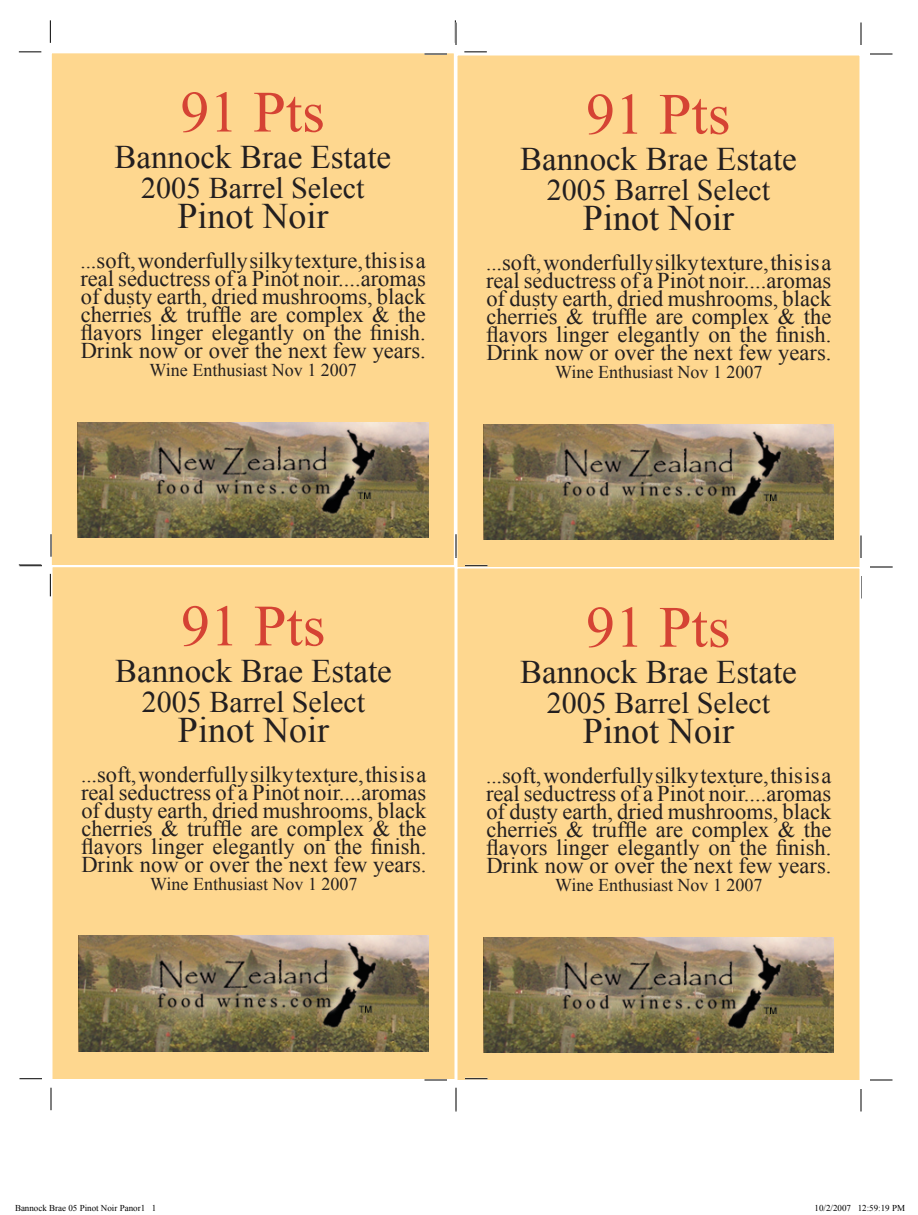
<style>
.page{position:relative;width:918px;height:1215px;background:#fff}
.page>*{position:absolute;margin:0;border:0;box-sizing:border-box;transform-origin:0 0}
.t1{font:58.5px "Times New Roman";color:#d54334}
.t2{font:36px "Times New Roman";color:#231f20}
.t3{font:33px "Times New Roman";color:#231f20}
.t4{font:30px "Times New Roman";color:#231f20}
.t5{font:22.5px/18px "Times New Roman";color:#231f20;text-align:justify}
.t6{font:18px "Times New Roman";color:#231f20}
.t7{font:9px "Times New Roman";color:#000}
.s1{font-size:21px}
</style>
<div class="page">
<div style="left:51px;top:53px;width:403px;height:512px;background:#fed78f"></div>
<div style="left:78px;top:80px;width:350px;height:63px;background:#fed78f"></div>
<div style="left:79px;top:238px;width:349px;height:157px;background:#fed78f"></div>
<img style="left:77px;top:422px;width:351px;height:116px">
<svg style="left:19px;top:52px;width:22px;height:1px"></svg>
<svg style="left:464px;top:52px;width:23px;height:1px"></svg>
<svg style="left:50px;top:20px;width:1px;height:23px"></svg>
<svg style="left:50px;top:574px;width:1px;height:22px"></svg>
<div style="left:457px;top:55px;width:404px;height:512px;background:#fed78f"></div>
<div style="left:484px;top:82px;width:349px;height:63px;background:#fed78f"></div>
<div style="left:485px;top:240px;width:349px;height:157px;background:#fed78f"></div>
<img style="left:483px;top:424px;width:351px;height:116px">
<hr style="left:424px;top:53px;width:23px;height:2px;background:#fff">
<svg style="left:424px;top:54px;width:23px;height:1px"></svg>
<svg style="left:870px;top:54px;width:22px;height:1px"></svg>
<svg style="left:455px;top:20px;width:2px;height:25px"></svg>
<svg style="left:861px;top:22px;width:1px;height:23px"></svg>
<svg style="left:861px;top:576px;width:1px;height:22px"></svg>
<div style="left:457px;top:568px;width:403px;height:512px;background:#fed78f"></div>
<div style="left:484px;top:595px;width:349px;height:63px;background:#fed78f"></div>
<div style="left:485px;top:753px;width:349px;height:157px;background:#fed78f"></div>
<img style="left:483px;top:937px;width:351px;height:116px">
<hr style="left:860px;top:536px;width:2px;height:22px;background:#fff">
<svg style="left:870px;top:567px;width:22px;height:1px"></svg>
<svg style="left:424px;top:1080px;width:23px;height:1px"></svg>
<svg style="left:870px;top:1080px;width:22px;height:1px"></svg>
<svg style="left:861px;top:536px;width:1px;height:22px"></svg>
<svg style="left:861px;top:1089px;width:1px;height:23px"></svg>
<div style="left:52px;top:567px;width:403px;height:512px;background:#fed78f"></div>
<div style="left:79px;top:593px;width:349px;height:64px;background:#fed78f"></div>
<div style="left:80px;top:751px;width:349px;height:157px;background:#fed78f"></div>
<img style="left:78px;top:936px;width:351px;height:116px">
<hr style="left:465px;top:565px;width:23px;height:2px;background:#fff">
<hr style="left:465px;top:1078px;width:23px;height:2px;background:#fff">
<svg style="left:19px;top:565px;width:23px;height:1px"></svg>
<svg style="left:464px;top:565px;width:24px;height:1px"></svg>
<svg style="left:20px;top:1078px;width:22px;height:1px"></svg>
<svg style="left:465px;top:1078px;width:23px;height:1px"></svg>
<svg style="left:51px;top:534px;width:1px;height:23px"></svg>
<svg style="left:51px;top:1088px;width:1px;height:22px"></svg>
<svg style="left:456px;top:534px;width:1px;height:24px"></svg>
<svg style="left:456px;top:1088px;width:1px;height:24px"></svg>
<p class="t1" style="left:180px;top:73px;width:146px">91 Pts</p>
<p class="t3" style="left:114px;top:135px;width:278px">Bannock Brae Estate</p>
<p class="t4" style="left:141px;top:168px;width:225px">2005 Barrel Select</p>
<p class="t2" style="left:177px;top:192px;width:153px">Pinot Noir</p>
<p class="t5" style="left:80px;top:251px;width:347px"><span class="s1">..</span>.soft, wonderfully silky texture, this is a real seductress of a Pinot noir....aromas of dusty earth, dried mushrooms, black cherries &amp; truffle are complex &amp; the flavors linger elegantly on the finish.<br>Drink now or over the next few years.</p>
<p class="t6" style="left:150px;top:358px;width:209px">Wine Enthusiast Nov 1 2007</p>
<p class="t1" style="left:586px;top:75px;width:146px">91 Pts</p>
<p class="t3" style="left:520px;top:137px;width:278px">Bannock Brae Estate</p>
<p class="t4" style="left:547px;top:170px;width:225px">2005 Barrel Select</p>
<p class="t2" style="left:583px;top:194px;width:153px">Pinot Noir</p>
<p class="t5" style="left:486px;top:253px;width:347px"><span class="s1">..</span>.soft, wonderfully silky texture, this is a real seductress of a Pinot noir....aromas of dusty earth, dried mushrooms, black cherries &amp; truffle are complex &amp; the flavors linger elegantly on the finish.<br>Drink now or over the next few years.</p>
<p class="t6" style="left:555px;top:360px;width:209px">Wine Enthusiast Nov 1 2007</p>
<p class="t1" style="left:181px;top:586px;width:146px">91 Pts</p>
<p class="t3" style="left:115px;top:649px;width:278px">Bannock Brae Estate</p>
<p class="t4" style="left:142px;top:682px;width:225px">2005 Barrel Select</p>
<p class="t2" style="left:178px;top:706px;width:153px">Pinot Noir</p>
<p class="t5" style="left:81px;top:765px;width:347px"><span class="s1">..</span>.soft, wonderfully silky texture, this is a real seductress of a Pinot noir....aromas of dusty earth, dried mushrooms, black cherries &amp; truffle are complex &amp; the flavors linger elegantly on the finish.<br>Drink now or over the next few years.</p>
<p class="t6" style="left:150px;top:872px;width:209px">Wine Enthusiast Nov 1 2007</p>
<p class="t1" style="left:586px;top:588px;width:146px">91 Pts</p>
<p class="t3" style="left:520px;top:650px;width:278px">Bannock Brae Estate</p>
<p class="t4" style="left:547px;top:683px;width:225px">2005 Barrel Select</p>
<p class="t2" style="left:583px;top:707px;width:153px">Pinot Noir</p>
<p class="t5" style="left:486px;top:766px;width:347px"><span class="s1">..</span>.soft, wonderfully silky texture, this is a real seductress of a Pinot noir....aromas of dusty earth, dried mushrooms, black cherries &amp; truffle are complex &amp; the flavors linger elegantly on the finish.<br>Drink now or over the next few years.</p>
<p class="t6" style="left:555px;top:873px;width:209px">Wine Enthusiast Nov 1 2007</p>
<p class="t7" style="left:15px;top:1201px;width:143px">Bannock Brae 05 Pinot Noir Panor1 1</p>
<p class="t7" style="left:814px;top:1201px;width:92px">10/2/2007 12:59:19 PM</p>
</div>
